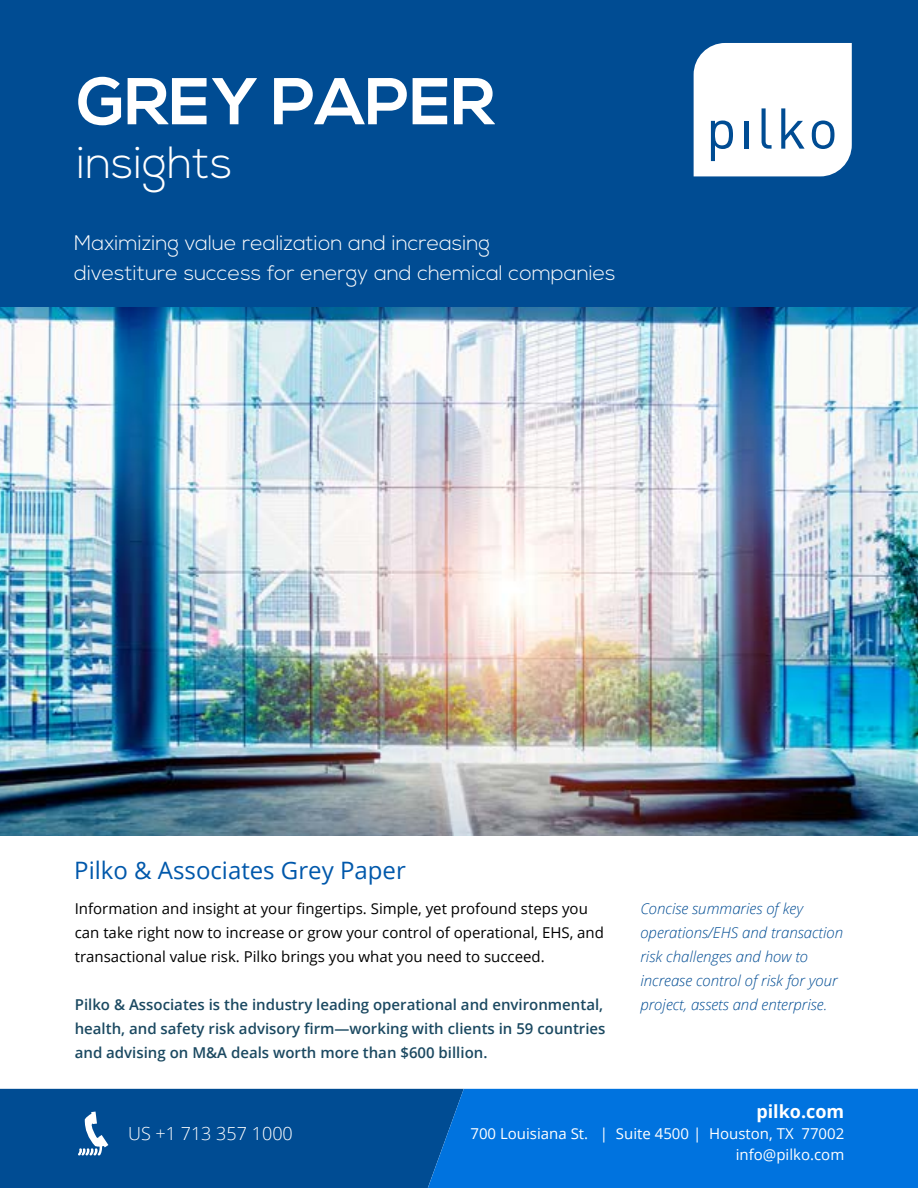
<style>
.page{position:relative;width:918px;height:1188px;background:#fff}
.page>*{position:absolute;margin:0;border:0;box-sizing:border-box;transform-origin:0 0}
.t1{font:700 66px "Nexa";color:#fff}
.t2{font:300 45px "Nexa";color:#fff}
.t3{font:24px "Open Sans";color:#0058ab}
.t4{font:300 21px/30px "Nexa";color:#fff}
.t5{font:300 18px "Open Sans";color:#fff}
.t6{font:700 18px "Open Sans";color:#fff}
.t7{font:15px/24px "Open Sans";color:#000}
.t8{font:600 15px/24px "Open Sans";color:#1b4961}
.t9{font:italic 300 15px/24px "Open Sans";color:#004c93}
.t10{font:15px/21px "Open Sans";color:#fff;text-align:right}
</style>
<div class="page">
<div style="left:0;top:1089px;width:428px;height:99px;background:#004c93"></div>
<div style="left:0;top:0;width:918px;height:308px;background:#004c93"></div>
<img style="left:0;top:307px;width:918px;height:529px">
<svg style="left:78px;top:1112px;width:30px;height:44px"></svg>
<div style="left:428px;top:1089px;width:490px;height:99px;background:#0073df"></div>
<svg style="left:694px;top:43px;width:158px;height:133px;background:#eaf0f6"></svg>
<h1 class="t1" style="left:77px;top:63px;width:420px">GREY PAPER</h1>
<h2 class="t2" style="left:77px;top:137px;width:157px">insights</h2>
<h3 class="t4" style="left:74px;top:229px;width:543px">Maximizing value realization and increasing<br>divestiture success for energy and chemical companies</h3>
<h3 class="t3" style="left:74px;top:854px;width:333px">Pilko &amp; Associates Grey Paper</h3>
<p class="t7" style="left:75px;top:896px;width:531px">Information and insight at your fingertips. Simple, yet profound steps you can take right now to increase or grow your control of operational, EHS, and transactional value risk. Pilko brings you what you need to succeed.</p>
<p class="t8" style="left:75px;top:992px;width:532px">Pilko &amp; Associates is the industry leading operational and environmental, health, and safety risk advisory firm—working with clients in 59 countries and advising on M&amp;A deals worth more than $600 billion.</p>
<p class="t9" style="left:640px;top:896px;width:204px">Concise summaries of key operations/EHS and transaction risk challenges and how to increase control of risk for your project, assets and enterprise.</p>
<p class="t5" style="left:128px;top:1122px;width:166px">US +1 713 357 1000</p>
<p class="t6" style="left:756px;top:1099px;width:89px">pilko.com</p>
<p class="t10" style="left:470px;top:1123px;width:375px">700 Louisiana St. | Suite 4500 | Houston, TX 77002 info@pilko.com</p>
</div>
